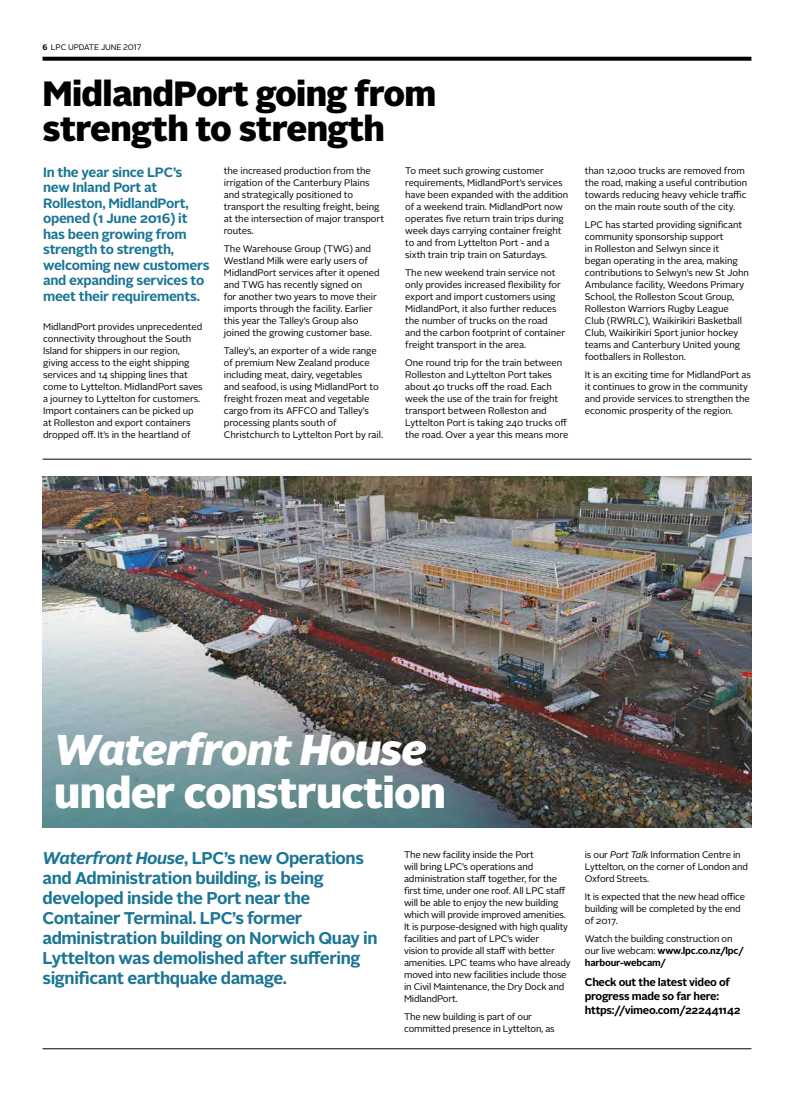
<style>
.page{position:relative;width:794px;height:1106px;background:#fff}
.page>*{position:absolute;margin:0;border:0;box-sizing:border-box;transform-origin:0 0}
.t1{font:900 43px "Alright Sans";letter-spacing:-.02em;color:#fff}
.t2{font:italic 900 43px "Alright Sans";letter-spacing:-.02em;color:#fff}
.t3{font:900 35px/35px "Alright Sans";letter-spacing:-.02em;color:#000}
.t4{font:700 17px/20px "Alright Sans";letter-spacing:-.025em;color:#1b7594}
.t5{font:700 13.5px/15.5px "Alright Sans";letter-spacing:-.02em;color:#1b7594}
.t6{font:700 11px/14px "Alright Sans";letter-spacing:-.025em;color:#000}
.t7{font:9.5px/12px "Alright Sans";letter-spacing:-.01em;color:#000}
.t8{font:8px "Alright Sans";letter-spacing:-.02em;color:#000}
.s1{font-weight:700}
.s2{font-style:italic}
</style>
<div class="page">
<svg style="left:43px;top:57px;width:708px;height:4px;background:#121212"></svg>
<hr style="left:43px;top:1048px;width:708px;height:1px;background:#000">
<hr style="left:43px;top:459px;width:708px;height:1px;background:#000">
<img style="left:43px;top:476px;width:708px;height:351px">
<p class="t8" style="left:43px;top:42px;width:100px"><span class="s1">6</span> LPC UPDATE JUNE 2017</p>
<h2 class="t3" style="left:43px;top:77px;width:395px">MidlandPort going from strength to strength</h2>
<p class="t7" style="left:224px;top:164px;width:162px">the increased production from the irrigation of the Canterbury Plains and strategically positioned to transport the resulting freight, being at the intersection of major transport routes.</p>
<p class="t7" style="left:224px;top:242px;width:157px">The Warehouse Group (TWG) and Westland Milk were early users of MidlandPort services after it opened and TWG has recently signed on<br>for another two years to move their imports through the facility. Earlier this year the Talley’s Group also joined the growing customer base.</p>
<p class="t7" style="left:224px;top:344px;width:161px">Talley’s, an exporter of a wide range of premium New Zealand produce including meat, dairy, vegetables<br>and seafood, is using MidlandPort to freight frozen meat and vegetable cargo from its AFFCO and Talley’s processing plants south of Christchurch to Lyttelton Port by rail.</p>
<p class="t7" style="left:405px;top:164px;width:165px">To meet such growing customer requirements, MidlandPort’s services have been expanded with the addition of a weekend train. MidlandPort now operates five return train trips during week days carrying container freight to and from Lyttelton Port - and a sixth train trip train on Saturdays.</p>
<p class="t7" style="left:405px;top:266px;width:162px">The new weekend train service not only provides increased flexibility for export and import customers using MidlandPort, it also further reduces the number of trucks on the road and the carbon footprint of container freight transport in the area.</p>
<p class="t7" style="left:405px;top:356px;width:165px">One round trip for the train between Rolleston and Lyttelton Port takes about 40 trucks off the road. Each week the use of the train for freight transport between Rolleston and Lyttelton Port is taking 240 trucks off the road. Over a year this means more</p>
<h3 class="t5" style="left:43px;top:164px;width:168px">In the year since LPC’s new Inland Port at<br>Rolleston, MidlandPort, opened (1 June 2016) it has been growing from strength to strength, welcoming new customers and expanding services to meet their requirements.</h3>
<p class="t7" style="left:43px;top:321px;width:161px">MidlandPort provides unprecedented connectivity throughout the South Island for shippers in our region, giving access to the eight shipping services and 14 shipping lines that come to Lyttelton. MidlandPort saves a journey to Lyttelton for customers.<br>Import containers can be picked up at Rolleston and export containers dropped off. It’s in the heartland of</p>
<p class="t7" style="left:585px;top:165px;width:164px">than 12,000 trucks are removed from the road, making a useful contribution towards reducing heavy vehicle traffic on the main route south of the city.</p>
<p class="t7" style="left:585px;top:219px;width:166px">LPC has started providing significant community sponsorship support<br>in Rolleston and Selwyn since it<br>began operating in the area, making contributions to Selwyn’s new St John Ambulance facility, Weedons Primary School, the Rolleston Scout Group, Rolleston Warriors Rugby League Club (RWRLC), Waikirikiri Basketball Club, Waikirikiri Sport junior hockey teams and Canterbury United young footballers in Rolleston.</p>
<p class="t7" style="left:585px;top:369px;width:168px">It is an exciting time for MidlandPort as it continues to grow in the community and provide services to strengthen the economic prosperity of the region.</p>
<h1 class="t2" style="left:54px;top:719px;width:374px">Waterfront House</h1>
<h1 class="t1" style="left:54px;top:762px;width:393px">under construction</h1>
<p class="t4" style="left:43px;top:847px;width:336px"><span class="s2">Waterfront House</span>, LPC’s new Operations and Administration building, is being developed inside the Port near the Container Terminal. LPC’s former administration building on Norwich Quay in Lyttelton was demolished after suffering significant earthquake damage.</p>
<p class="t7" style="left:404px;top:848px;width:168px">The new facility inside the Port<br>will bring LPC’s operations and administration staff together, for the first time, under one roof. All LPC staff will be able to enjoy the new building which will provide improved amenities.<br>It is purpose-designed with high quality facilities and part of LPC’s wider<br>vision to provide all staff with better amenities. LPC teams who have already moved into new facilities include those in Civil Maintenance, the Dry Dock and MidlandPort.</p>
<p class="t7" style="left:404px;top:1010px;width:152px">The new building is part of our committed presence in Lyttelton, as</p>
<p class="t7" style="left:585px;top:848px;width:165px">is our <span class="s2">Port Talk</span> Information Centre in<br>Lyttelton, on the corner of London and<br>Oxford Streets.</p>
<p class="t7" style="left:585px;top:890px;width:162px">It is expected that the new head office building will be completed by the end of 2017.</p>
<p class="t7" style="left:585px;top:932px;width:160px">Watch the building construction on our live webcam: <span class="s1">www.lpc.co.nz/lpc/ harbour-webcam/</span></p>
<p class="t6" style="left:585px;top:975px;width:157px">Check out the latest video of progress made so far here: https://vimeo.com/222441142</p>
</div>
